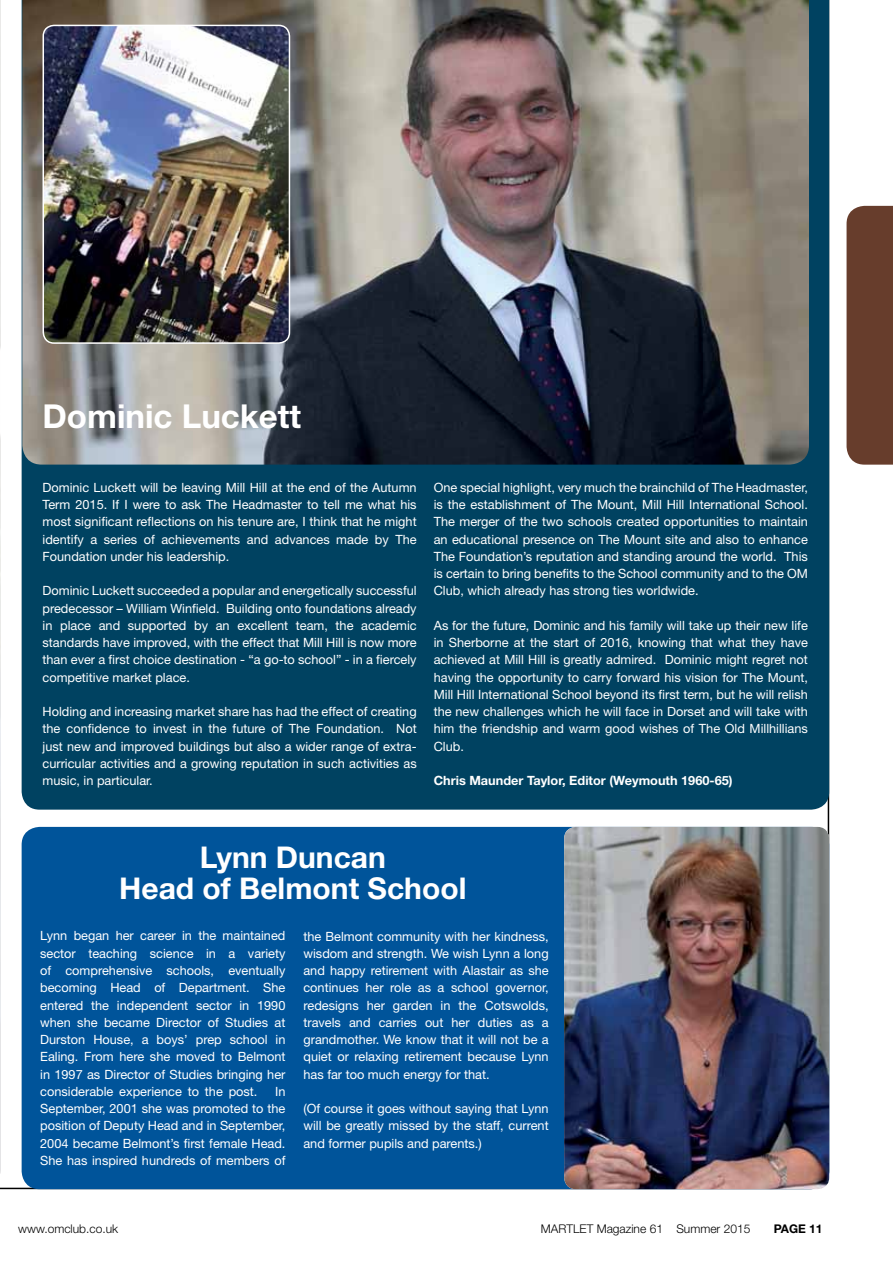
<style>
.page{position:relative;width:893px;height:1263px;background:#fff}
.page>*{position:absolute;margin:0;border:0;box-sizing:border-box;transform-origin:0 0}
.t1{font:700 33px "Helvetica Neue";color:#fff}
.t2{font:700 30px/31.5px "Helvetica Neue";color:#fff;text-align:center}
.t3{font:12.75px/17.2px "Helvetica Neue";color:#fff;text-align:justify}
.t4{font:700 12.75px "Helvetica Neue";color:#fff}
.t5{font:300 12px "Helvetica Neue";color:#000}
.t6{font:700 12px "Helvetica Neue";color:#000}
</style>
<div class="page">
<div style="left:22px;top:827px;width:807px;height:362px;background:#00549a;border-radius:18px"></div>
<div style="left:22px;top:0;width:807px;height:810px;background:#004261"></div>
<div style="left:846px;top:206px;width:47px;height:259px;background:#673d2c"></div>
<img style="left:0;top:0;width:1px;height:1174px">
<img style="left:564px;top:827px;width:265px;height:362px">
<img style="left:22px;top:0;width:787px;height:465px">
<img style="left:43px;top:25px;width:246px;height:318px">
<div style="left:43px;top:25px;width:247px;height:319px;border:2px solid #fff;border-radius:11px"></div>
<h1 class="t1" style="left:43px;top:396px;width:260px">Dominic Luckett</h1>
<p class="t3" style="left:43px;top:479px;width:376px">Dominic Luckett will be leaving Mill Hill at the end of the Autumn Term 2015. If I were to ask The Headmaster to tell me what his most significant reflections on his tenure are, I think that he might identify a series of achievements and advances made by The Foundation under his leadership.</p>
<p class="t3" style="left:43px;top:582px;width:376px">Dominic Luckett succeeded a popular and energetically successful predecessor – William Winfield. Building onto foundations already in place and supported by an excellent team, the academic standards have improved, with the effect that Mill Hill is now more than ever a first choice destination - “a go-to school” - in a fiercely competitive market place.</p>
<p class="t3" style="left:43px;top:703px;width:376px">Holding and increasing market share has had the effect of creating the confidence to invest in the future of The Foundation. Not just new and improved buildings but also a wider range of extra&shy;curricular activities and a growing reputation in such activities as music, in particular.</p>
<p class="t3" style="left:434px;top:478px;width:376px">One special highlight, very much the brainchild of The Headmaster, is the establishment of The Mount, Mill Hill International School.<br>The merger of the two schools created opportunities to maintain an educational presence on The Mount site and also to enhance The Foundation’s reputation and standing around the world. This is certain to bring benefits to the School community and to the OM Club, which already has strong ties worldwide.</p>
<p class="t3" style="left:434px;top:616px;width:376px">As for the future, Dominic and his family will take up their new life in Sherborne at the start of 2016, knowing that what they have achieved at Mill Hill is greatly admired. Dominic might regret not having the opportunity to carry forward his vision for The Mount, Mill Hill International School beyond its first term, but he will relish the new challenges which he will face in Dorset and will take with him the friendship and warm good wishes of The Old Millhillians Club.</p>
<p class="t4" style="left:434px;top:773px;width:300px">Chris Maunder Taylor, Editor (Weymouth 1960-65)</p>
<h2 class="t2" style="left:119px;top:840px;width:349px">Lynn Duncan<br>Head of Belmont School</h2>
<p class="t3" style="left:40px;top:927px;width:247px">Lynn began her career in the maintained sector teaching science in a variety of comprehensive schools, eventually becoming Head of Department. She entered the independent sector in 1990 when she became Director of Studies at Durston House, a boys’ prep school in Ealing. From here she moved to Belmont in 1997 as Director of Studies bringing her considerable experience to the post.</p>
<p class="t3" style="left:40px;top:1082px;width:247px;text-indent:235px">In September, 2001 she was promoted to the position of Deputy Head and in September, 2004 became Belmont’s first female Head.<br>She has inspired hundreds of members of</p>
<p class="t3" style="left:303px;top:927px;width:247px">the Belmont community with her kindness, wisdom and strength. We wish Lynn a long and happy retirement with Alastair as she continues her role as a school governor, redesigns her garden in the Cotswolds, travels and carries out her duties as a grandmother. We know that it will not be a quiet or relaxing retirement because Lynn has far too much energy for that.</p>
<p class="t3" style="left:303px;top:1100px;width:247px">(Of course it goes without saying that Lynn will be greatly missed by the staff, current and former pupils and parents.)</p>
<p class="t5" style="left:18px;top:1221px;width:101px">www.omclub.co.uk</p>
<p class="t5" style="left:541px;top:1221px;width:211px">MARTLET Magazine 61 Summer 2015</p>
<p class="t6" style="left:774px;top:1221px;width:50px">PAGE 11</p>
</div>
